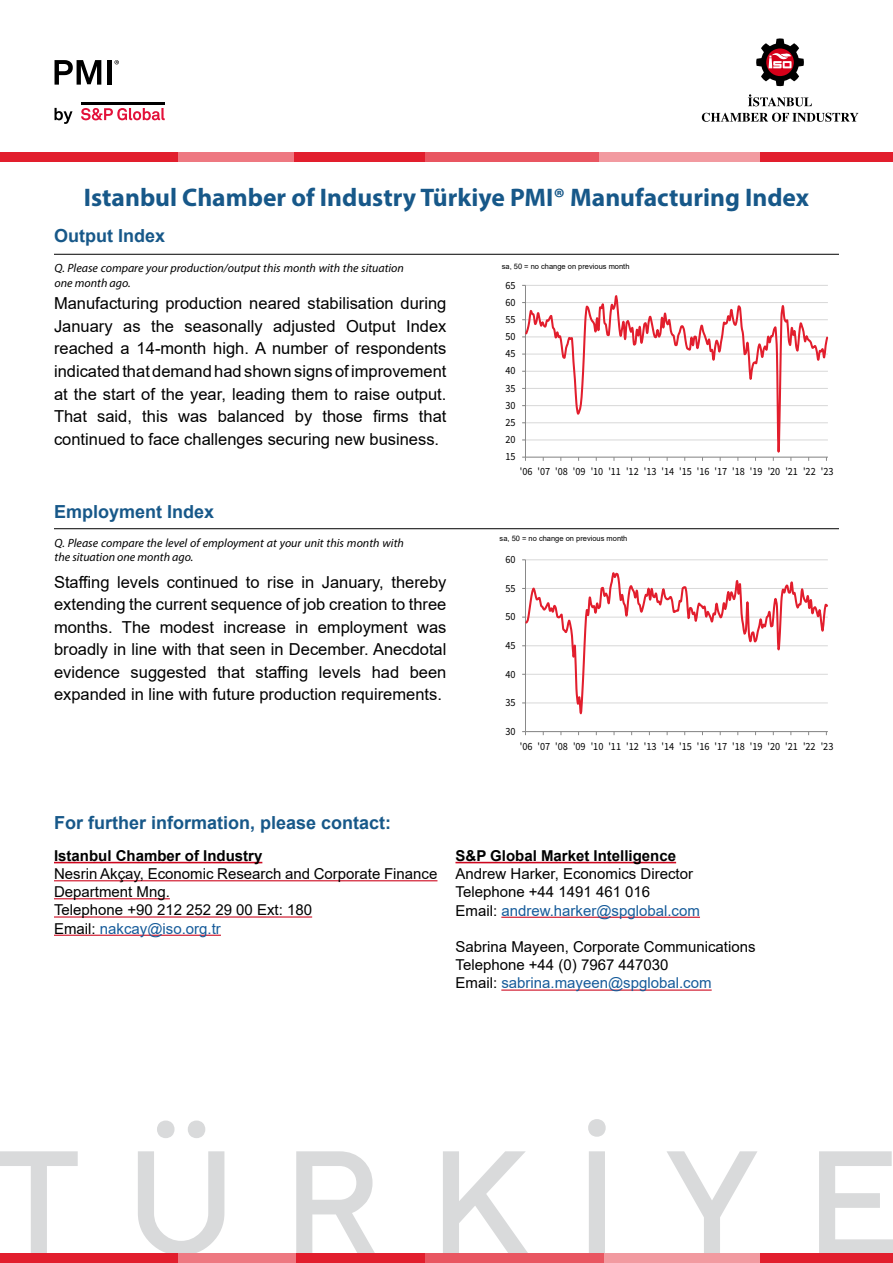
<style>
.page{position:relative;width:893px;height:1263px;background:#fff}
.page>*{position:absolute;margin:0;border:0;box-sizing:border-box;transform-origin:0 0}
.t1{font:700 25.5px "Myriad Pro";color:#175889}
.t2{font:700 18px "Arial";color:#175889}
.t3{font:16.5px/22.5px "Arial";color:#000;text-align:justify}
.t4{font:15px/18.1px "Arial";color:#000}
.t5{font:700 15px "Arial";color:#000}
.t6{font:italic 12px/14.4px "Myriad Pro";color:#000}
.t7{font:10.95px "Source Sans Pro";letter-spacing:-.005em;color:#000;scale:.93 1}
.t8{font:7.5px "Arial";color:#000}
.s1{color:#165b9a}
</style>
<div class="page">
<svg style="left:55px;top:108px;width:18px;height:16px"></svg>
<svg style="left:81px;top:108px;width:84px;height:13px"></svg>
<hr style="left:81px;top:102px;width:84px;height:2px;background:#000">
<svg style="left:55px;top:60px;width:46px;height:25px"></svg>
<div style="left:107px;top:60px;width:5px;height:25px;background:#000"></div>
<svg style="left:114px;top:60px;width:5px;height:4px"></svg>
<svg style="left:0;top:1119px;width:893px;height:134px"></svg>
<div style="left:0;top:152px;width:179px;height:10px;background:#e21e2d"></div>
<div style="left:757px;top:152px;width:136px;height:10px;background:#e21e2d"></div>
<div style="left:179px;top:152px;width:130px;height:10px;background:#ee7881"></div>
<div style="left:425px;top:152px;width:174px;height:10px;background:#e95661"></div>
<div style="left:294px;top:152px;width:131px;height:10px;background:#e21e2d"></div>
<div style="left:599px;top:152px;width:161px;height:10px;background:#f29aa0"></div>
<div style="left:0;top:1253px;width:179px;height:10px;background:#e21e2d"></div>
<div style="left:757px;top:1253px;width:136px;height:10px;background:#e21e2d"></div>
<div style="left:179px;top:1253px;width:130px;height:10px;background:#ee7881"></div>
<div style="left:425px;top:1253px;width:181px;height:10px;background:#e95661"></div>
<div style="left:296px;top:1253px;width:129px;height:10px;background:#e21e2d"></div>
<div style="left:605px;top:1253px;width:155px;height:10px;background:#f29aa0"></div>
<svg style="left:756px;top:38px;width:48px;height:49px"></svg>
<svg style="left:702px;top:113px;width:156px;height:9px"></svg>
<svg style="left:748px;top:94px;width:64px;height:12px"></svg>
<hr style="left:54px;top:254px;width:785px;height:1px;background:#000">
<hr style="left:54px;top:528px;width:785px;height:1px;background:#000">
<hr style="left:54px;top:862px;width:208px;height:1px;background:#cd071e">
<hr style="left:54px;top:880px;width:383px;height:1px;background:#cd071e">
<hr style="left:54px;top:898px;width:116px;height:1px;background:#cd071e">
<hr style="left:54px;top:916px;width:258px;height:1px;background:#cd071e">
<hr style="left:54px;top:935px;width:167px;height:1px;background:#cd071e">
<hr style="left:455px;top:862px;width:221px;height:1px;background:#cd071e">
<hr style="left:501px;top:917px;width:199px;height:1px;background:#cd071e">
<hr style="left:501px;top:989px;width:211px;height:2px;background:#cd071e">
<hr style="left:525px;top:285px;width:303px;height:1px;background:#d9d9d9">
<hr style="left:525px;top:285px;width:1px;height:172px;background:#868686">
<svg style="left:525px;top:295px;width:303px;height:163px"></svg>
<hr style="left:525px;top:559px;width:303px;height:1px;background:#d9d9d9">
<hr style="left:525px;top:560px;width:1px;height:172px;background:#868686">
<hr style="left:525px;top:731px;width:303px;height:1px;background:#868686">
<svg style="left:522px;top:572px;width:306px;height:142px"></svg>
<h1 class="t1" style="left:84px;top:181px;width:726px">Istanbul Chamber of Industry Türkiye PMI® Manufacturing Index</h1>
<p class="t2" style="left:54px;top:223px;width:113px">Output Index</p>
<p class="t6" style="left:55px;top:261px;width:351px">Q. Please compare your production/output this month with the situation one month ago.</p>
<p class="t3" style="left:54px;top:292px;width:394px">Manufacturing production neared stabilisation during January as the seasonally adjusted Output Index reached a 14-month high. A number of respondents indicated that demand had shown signs of improvement at the start of the year, leading them to raise output.<br>That said, this was balanced by those firms that continued to face challenges securing new business.</p>
<p class="t2" style="left:54px;top:499px;width:162px">Employment Index</p>
<p class="t6" style="left:55px;top:535px;width:351px">Q. Please compare the level of employment at your unit this month with the situation one month ago.</p>
<p class="t3" style="left:54px;top:571px;width:394px">Staffing levels continued to rise in January, thereby extending the current sequence of job creation to three months. The modest increase in employment was broadly in line with that seen in December. Anecdotal evidence suggested that staffing levels had been expanded in line with future production requirements.</p>
<p class="t8" style="left:502px;top:261px;width:129px">sa, 50 = no change on previous month</p>
<p class="t7" style="left:506px;top:278px;width:12px">65</p>
<p class="t7" style="left:506px;top:295px;width:12px">60</p>
<p class="t7" style="left:506px;top:312px;width:12px">55</p>
<p class="t7" style="left:506px;top:330px;width:12px">50</p>
<p class="t7" style="left:506px;top:347px;width:12px">45</p>
<p class="t7" style="left:506px;top:364px;width:12px">40</p>
<p class="t7" style="left:506px;top:381px;width:12px">35</p>
<p class="t7" style="left:506px;top:398px;width:12px">30</p>
<p class="t7" style="left:506px;top:416px;width:12px">25</p>
<p class="t7" style="left:506px;top:433px;width:12px">20</p>
<p class="t7" style="left:506px;top:450px;width:12px">15</p>
<p class="t7" style="left:520px;top:465px;width:339px">'06 '07 '08 '09 '10 '11 '12 '13 '14 '15 '16 '17 '18 '19 '20 '21 '22 '23</p>
<p class="t8" style="left:500px;top:533px;width:129px">sa, 50 = no change on previous month</p>
<p class="t7" style="left:505px;top:553px;width:12px">60</p>
<p class="t7" style="left:505px;top:581px;width:12px">55</p>
<p class="t7" style="left:505px;top:610px;width:12px">50</p>
<p class="t7" style="left:505px;top:638px;width:12px">45</p>
<p class="t7" style="left:505px;top:667px;width:12px">40</p>
<p class="t7" style="left:505px;top:696px;width:12px">35</p>
<p class="t7" style="left:505px;top:724px;width:12px">30</p>
<p class="t7" style="left:520px;top:739px;width:339px">'06 '07 '08 '09 '10 '11 '12 '13 '14 '15 '16 '17 '18 '19 '20 '21 '22 '23</p>
<p class="t2" style="left:54px;top:809px;width:339px">For further information, please contact:</p>
<p class="t5" style="left:54px;top:845px;width:210px">Istanbul Chamber of Industry</p>
<p class="t4" style="left:54px;top:865px;width:385px">Nesrin Akçay, Economic Research and Corporate Finance Department Mng.<br>Telephone +90 212 252 29 00 Ext: 180<br>Email: <span class="s1">nakcay@iso.org.tr</span></p>
<p class="t5" style="left:455px;top:845px;width:222px">S&amp;P Global Market Intelligence</p>
<p class="t4" style="left:455px;top:865px;width:246px">Andrew Harker, Economics Director<br>Telephone +44 1491 461 016<br>Email: <span class="s1">andrew.harker@spglobal.com</span></p>
<p class="t4" style="left:455px;top:938px;width:302px">Sabrina Mayeen, Corporate Communications<br>Telephone +44 (0) 7967 447030<br>Email: <span class="s1">sabrina.mayeen@spglobal.com</span></p>
</div>
